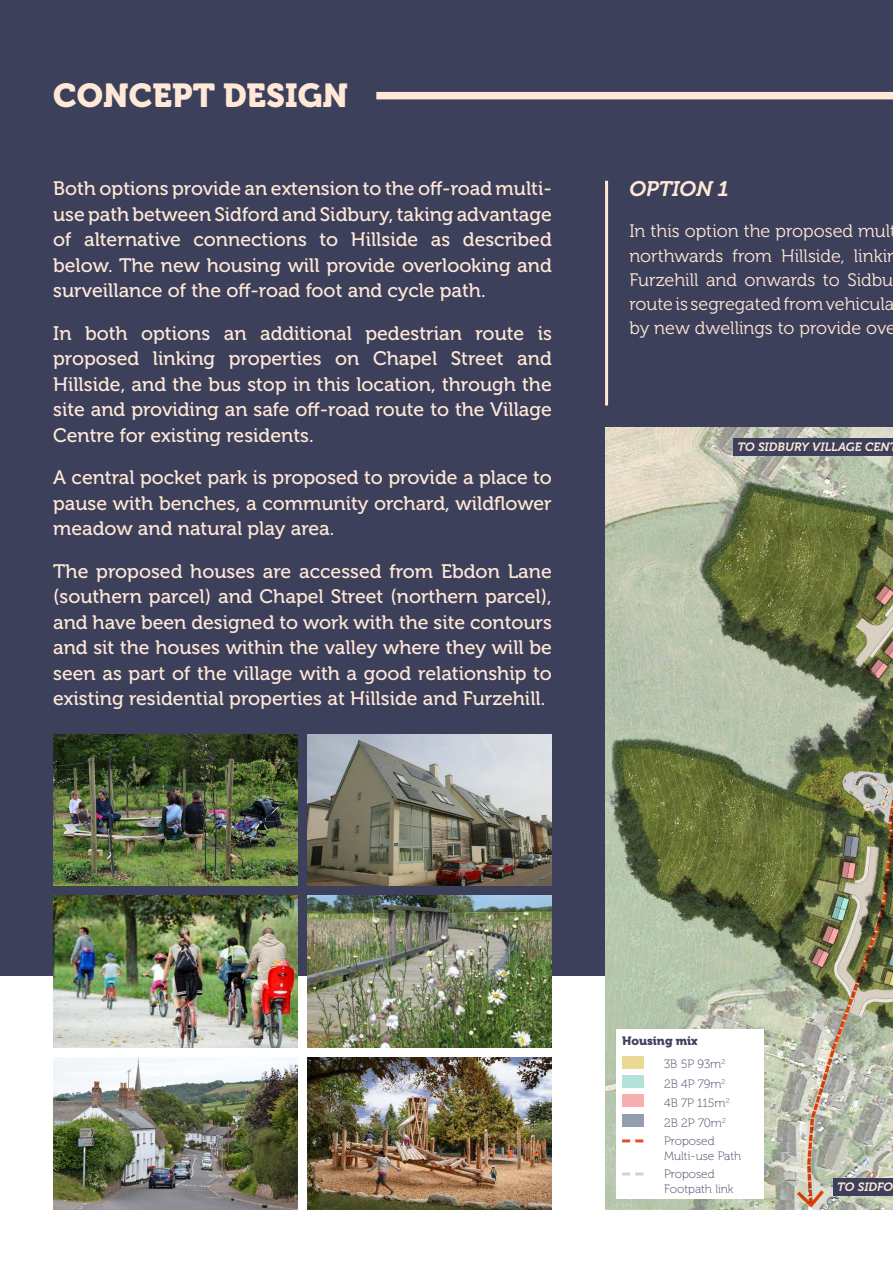
<style>
.page{position:relative;width:893px;height:1263px;background:#fff}
.page>*{position:absolute;margin:0;border:0;box-sizing:border-box;transform-origin:0 0}
.t1{font:33px "Museo 900";color:#ffe8d6}
.t2{font:italic 21px "Museo 700";color:#ffe8d6}
.t3{font:19.5px/25.5px "Museo 500";color:#ffe8d6;text-align:justify}
.t4{font:18px/24px "Museo 300";color:#ffe8d6}
.t5{font:12px/14.4px "Museo 100";color:#3d405b}
.t6{font:italic 12px "Museo 700";color:#ffe8d6}
.t7{font:12px "Museo 900";color:#3d405b}
</style>
<div class="page">
<div style="left:0;top:0;width:893px;height:975px;background:#3d405b"></div>
<div style="left:376px;top:92px;width:517px;height:7px;background:#ffe8d6"></div>
<img style="left:605px;top:427px;width:288px;height:783px">
<img style="left:53px;top:735px;width:244px;height:151px">
<img style="left:308px;top:735px;width:244px;height:151px">
<img style="left:53px;top:895px;width:244px;height:152px">
<img style="left:308px;top:895px;width:244px;height:152px">
<img style="left:53px;top:1057px;width:244px;height:153px">
<img style="left:308px;top:1057px;width:244px;height:153px">
<div style="left:616px;top:1029px;width:147px;height:170px;background:#fff"></div>
<div style="left:622px;top:1056px;width:21px;height:12px;background:#e9d994"></div>
<div style="left:622px;top:1075px;width:21px;height:13px;background:#b4e2da"></div>
<div style="left:622px;top:1094px;width:21px;height:13px;background:#f7aeaf"></div>
<div style="left:622px;top:1114px;width:21px;height:13px;background:#929ead"></div>
<svg style="left:622px;top:1139px;width:21px;height:3px"></svg>
<svg style="left:622px;top:1172px;width:21px;height:3px"></svg>
<div style="left:833px;top:1178px;width:60px;height:17px;background:#3d405b"></div>
<div style="left:733px;top:438px;width:160px;height:17px;background:#3d405b"></div>
<hr style="left:605px;top:181px;width:3px;height:224px;background:#ffe8d6">
<p class="t1" style="left:53px;top:77px;width:297px">CONCEPT DESIGN</p>
<p class="t3" style="left:53px;top:176px;width:500px">Both options provide an extension to the off-road multi&shy;use path between Sidford and Sidbury, taking advantage of alternative connections to Hillside as described below. The new housing will provide overlooking and surveillance of the off-road foot and cycle path.</p>
<p class="t3" style="left:53px;top:321px;width:500px">In both options an additional pedestrian route is proposed linking properties on Chapel Street and Hillside, and the bus stop in this location, through the site and providing an safe off-road route to the Village Centre for existing residents.</p>
<p class="t3" style="left:53px;top:465px;width:500px">A central pocket park is proposed to provide a place to pause with benches, a community orchard, wildflower meadow and natural play area.</p>
<p class="t3" style="left:53px;top:559px;width:500px">The proposed houses are accessed from Ebdon Lane (southern parcel) and Chapel Street (northern parcel), and have been designed to work with the site contours and sit the houses within the valley where they will be seen as part of the village with a good relationship to existing residential properties at Hillside and Furzehill.</p>
<p class="t2" style="left:629px;top:177px;width:101px">OPTION 1</p>
<p class="t4" style="left:629px;top:220px;width:270px">In this option the proposed mul northwards from Hillside, linkin<br>Furzehill and onwards to Sidbu route is segregated from vehicula by new dwellings to provide ove</p>
<p class="t6" style="left:737px;top:440px;width:154px">TO SIDBURY VILLAGE CEN</p>
<p class="t7" style="left:622px;top:1034px;width:77px">Housing mix</p>
<p class="t5" style="left:664px;top:1057px;width:63px">3B 5P 93m<sup>2</sup></p>
<p class="t5" style="left:664px;top:1077px;width:63px">2B 4P 79m<sup>2</sup></p>
<p class="t5" style="left:664px;top:1096px;width:67px">4B 7P 115m<sup>2</sup></p>
<p class="t5" style="left:664px;top:1116px;width:63px">2B 2P 70m<sup>2</sup></p>
<p class="t5" style="left:664px;top:1134px;width:79px">Proposed<br>Multi-use Path</p>
<p class="t5" style="left:664px;top:1167px;width:71px">Proposed<br>Footpath link</p>
<p class="t6" style="left:837px;top:1180px;width:58px">TO SIDFO</p>
</div>
